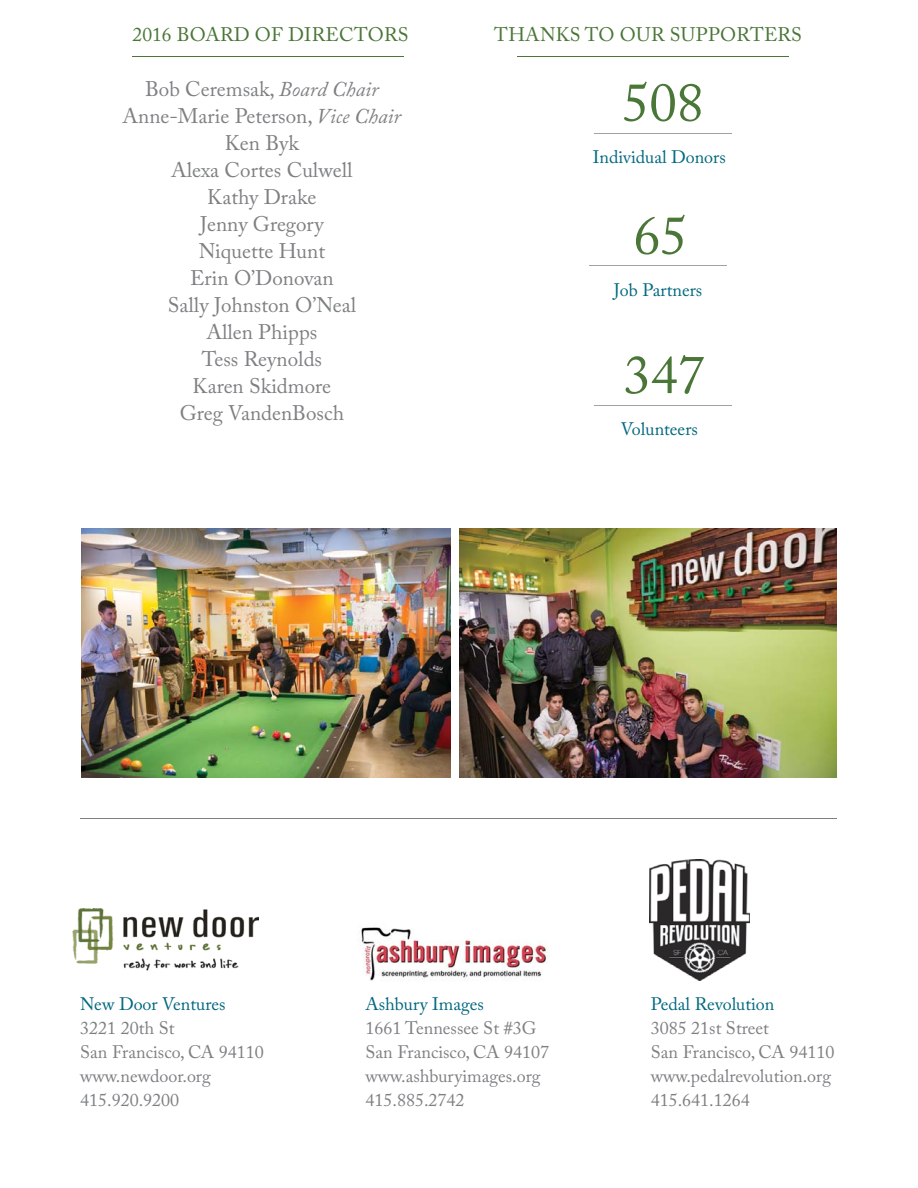
<style>
.page{position:relative;width:918px;height:1188px;background:#fff}
.page>*{position:absolute;margin:0;border:0;box-sizing:border-box;transform-origin:0 0}
.t1{font:54px "Adobe Caslon Pro";color:#4a7637}
.t2{font:21px/27px "Adobe Caslon Pro";color:#7e8082;text-align:center}
.t3{font:19.5px "Adobe Caslon Pro";letter-spacing:.015em;color:#4a7637}
.t4{font:18px/24px "Adobe Caslon Pro";color:#7e8082}
.t5{font:18px "Adobe Caslon Pro";color:#00687f}
.s1{font-style:italic}
</style>
<div class="page">
<img style="left:73px;top:909px;width:186px;height:61px">
<hr style="left:133px;top:56px;width:271px;height:1px;background:#4a7637">
<hr style="left:518px;top:56px;width:271px;height:1px;background:#4a7637">
<img style="left:361px;top:927px;width:186px;height:54px">
<img style="left:649px;top:860px;width:101px;height:120px">
<hr style="left:80px;top:818px;width:756px;height:1px;background:#7e8082">
<hr style="left:590px;top:266px;width:137px;height:1px;background:#9fa1a4">
<hr style="left:595px;top:133px;width:137px;height:1px;background:#9fa1a4">
<hr style="left:595px;top:406px;width:137px;height:1px;background:#9fa1a4">
<img style="left:459px;top:529px;width:378px;height:248px">
<img style="left:81px;top:529px;width:370px;height:248px">
<p class="t3" style="left:133px;top:27px;width:277px">2016 BOARD OF DIRECTORS</p>
<p class="t3" style="left:494px;top:27px;width:309px">THANKS TO OUR SUPPORTERS</p>
<p class="t2" style="left:123px;top:78px;width:280px">Bob Ceremsak, <span class="s1">Board Chair<br></span>Anne-Marie Peterson, <span class="s1">Vice Chair<br></span>Ken Byk<br>Alexa Cortes Culwell<br>Kathy Drake<br>Jenny Gregory<br>Niquette Hunt<br>Erin O’Donovan<br>Sally Johnston O’Neal<br>Allen Phipps<br>Tess Reynolds<br>Karen Skidmore<br>Greg VandenBosch</p>
<h1 class="t1" style="left:623px;top:82px;width:82px">508</h1>
<p class="t5" style="left:593px;top:150px;width:134px">Individual Donors</p>
<h1 class="t1" style="left:634px;top:215px;width:55px">65</h1>
<p class="t5" style="left:614px;top:283px;width:90px">Job Partners</p>
<h1 class="t1" style="left:624px;top:355px;width:82px">347</h1>
<p class="t5" style="left:621px;top:422px;width:79px">Volunteers</p>
<p class="t5" style="left:80px;top:997px;width:147px">New Door Ventures</p>
<p class="t4" style="left:80px;top:1018px;width:185px">3221 20th St<br>San Francisco, CA 94110 www.newdoor.org<br>415.920.9200</p>
<p class="t5" style="left:365px;top:997px;width:120px">Ashbury Images</p>
<p class="t4" style="left:365px;top:1018px;width:185px">1661 Tennessee St #3G<br>San Francisco, CA 94107 www.ashburyimages.org<br>415.885.2742</p>
<p class="t5" style="left:651px;top:997px;width:125px">Pedal Revolution</p>
<p class="t4" style="left:651px;top:1018px;width:185px">3085 21st Street<br>San Francisco, CA 94110 www.pedalrevolution.org<br>415.641.1264</p>
</div>
